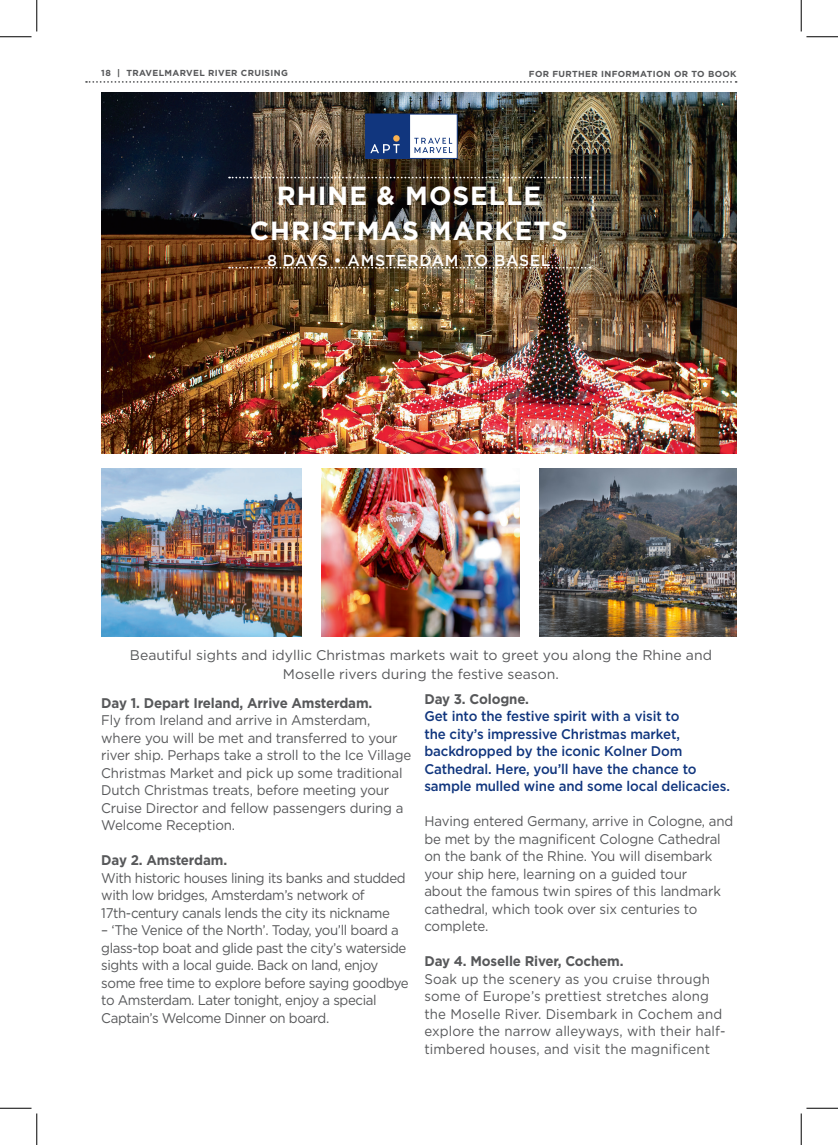
<style>
.page{position:relative;width:838px;height:1145px;background:#fff}
.page>*{position:absolute;margin:0;border:0;box-sizing:border-box;transform-origin:0 0}
.t1{font:700 26.25px "Gotham";letter-spacing:.04em;color:#fff}
.t2{font:500 15.75px "Gotham";letter-spacing:.04em;color:#fff}
.t3{font:14px/17.5px "Gotham";letter-spacing:-.01em;color:#57585a;scale:.95 1}
.t4{font:14px/17.5px "Gotham";letter-spacing:-.03em;color:#57585a;scale:.95 1}
.t5{font:14px/17.5px "Gotham";letter-spacing:.01em;color:#57585a;scale:.95 1}
.t6{font:500 14px/17.5px "Gotham";letter-spacing:-.01em;color:#11367e;scale:.95 1}
.t7{font:14px "Gotham";letter-spacing:-.01em;color:#57585a}
.t8{font:700 14px "Gotham";letter-spacing:-.01em;color:#57585a;scale:.95 1}
.t9{font:700 8.75px "Gotham";letter-spacing:.04em;color:#57585a}
</style>
<div class="page">
<svg style="left:86px;top:81px;width:650px;height:2px"></svg>
<img style="left:101px;top:93px;width:635px;height:360px">
<img style="left:539px;top:469px;width:197px;height:167px">
<img style="left:321px;top:469px;width:198px;height:167px">
<img style="left:101px;top:469px;width:201px;height:167px">
<svg style="left:229px;top:177px;width:361px;height:1px"></svg>
<svg style="left:229px;top:267px;width:361px;height:2px"></svg>
<div style="left:366px;top:114px;width:91px;height:44px;background:#fff"></div>
<div style="left:365px;top:114px;width:92px;height:45px;border:1px solid #11367e"></div>
<div style="left:365px;top:114px;width:45px;height:45px;background:#11367e"></div>
<div style="left:393px;top:135px;width:6px;height:7px;background:#fbb250;border-radius:50%"></div>
<svg style="left:370px;top:144px;width:29px;height:9px"></svg>
<svg style="left:414px;top:138px;width:38px;height:15px"></svg>
<hr style="left:0;top:36px;width:32px;height:1px;background:#000">
<hr style="left:806px;top:36px;width:31px;height:1px;background:#000">
<hr style="left:0;top:1108px;width:32px;height:1px;background:#000">
<hr style="left:806px;top:1108px;width:31px;height:1px;background:#000">
<hr style="left:36px;top:0;width:1px;height:31px;background:#000">
<hr style="left:36px;top:1113px;width:1px;height:32px;background:#000">
<hr style="left:800px;top:0;width:1px;height:31px;background:#000">
<hr style="left:800px;top:1113px;width:1px;height:32px;background:#000">
<p class="t9" style="left:101px;top:68px;width:188px">18 | TRAVELMARVEL RIVER CRUISING</p>
<p class="t9" style="left:529px;top:68px;width:209px">FOR FURTHER INFORMATION OR TO BOOK</p>
<p class="t1" style="left:276px;top:179px;width:266px">RHINE &amp; MOSELLE</p>
<p class="t1" style="left:250px;top:213px;width:319px">CHRISTMAS MARKETS</p>
<p class="t2" style="left:267px;top:250px;width:285px">8 DAYS • AMSTERDAM TO BASEL</p>
<p class="t7" style="left:130px;top:646px;width:583px">Beautiful sights and idyllic Christmas markets wait to greet you along the Rhine and</p>
<p class="t7" style="left:283px;top:665px;width:277px">Moselle rivers during the festive season.</p>
<p class="t8" style="left:101px;top:693px;width:287px">Day 1. Depart Ireland, Arrive Amsterdam.</p>
<p class="t3" style="left:101px;top:711px;width:328px">Fly from Ireland and arrive in Amsterdam, where you will be met and transferred to your river ship. Perhaps take a stroll to the Ice Village Christmas Market and pick up some traditional Dutch Christmas treats, before meeting your Cruise Director and fellow passengers during a Welcome Reception.</p>
<p class="t8" style="left:101px;top:851px;width:134px">Day 2. Amsterdam.</p>
<p class="t4" style="left:101px;top:869px;width:322px">With historic houses lining its banks and studded with low bridges, Amsterdam’s network of<br>17th-century canals lends the city its nickname</p>
<p class="t4" style="left:101px;top:921px;width:325px">– ‘The Venice of the North’. Today, you’ll board a glass-top boat and glide past the city’s waterside sights with a local guide. Back on land, enjoy some free time to explore before saying goodbye to Amsterdam. Later tonight, enjoy a special Captain’s Welcome Dinner on board.</p>
<p class="t8" style="left:424px;top:690px;width:112px">Day 3. Cologne.</p>
<p class="t6" style="left:424px;top:708px;width:323px">Get into the festive spirit with a visit to<br>the city’s impressive Christmas market, backdropped by the iconic Kolner Dom Cathedral. Here, you’ll have the chance to sample mulled wine and some local delicacies.</p>
<p class="t3" style="left:424px;top:812px;width:327px">Having entered Germany, arrive in Cologne, and be met by the magnificent Cologne Cathedral on the bank of the Rhine. You will disembark your ship here, learning on a guided tour<br>about the famous twin spires of this landmark cathedral, which took over six centuries to complete.</p>
<p class="t8" style="left:424px;top:952px;width:211px">Day 4. Moselle River, Cochem.</p>
<p class="t5" style="left:424px;top:970px;width:318px">Soak up the scenery as you cruise through some of Europe’s prettiest stretches along the Moselle River. Disembark in Cochem and explore the narrow alleyways, with their half&shy;timbered houses, and visit the magnificent</p>
</div>
